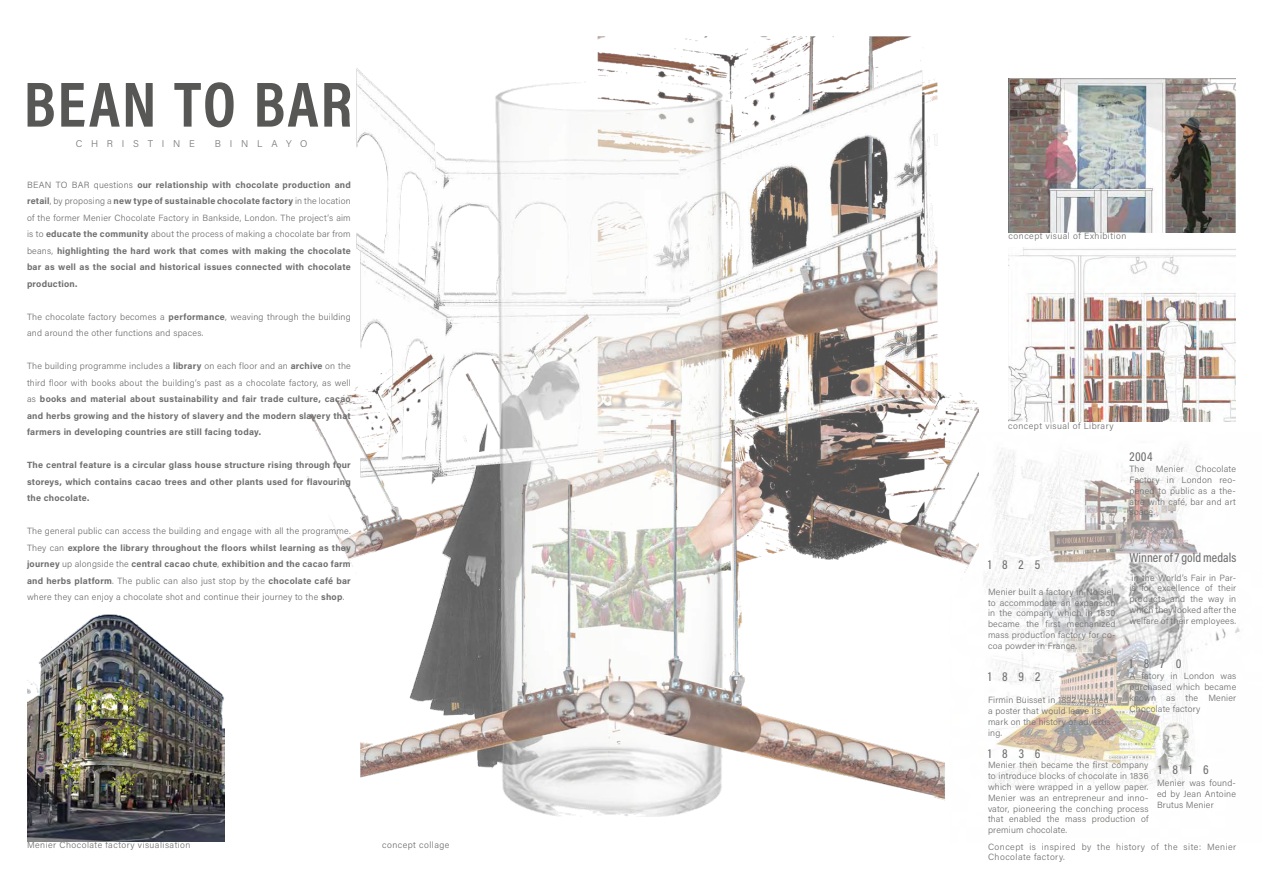
<style>
.page{position:relative;width:1263px;height:893px;background:#fff}
.page>*{position:absolute;margin:0;border:0;box-sizing:border-box;transform-origin:0 0}
.t1{font:64.5px "Acumin Variable Concept";letter-spacing:-.105em;color:#575756}
.t2{font:13.12px "Acumin Variable Concept";letter-spacing:-.015em;color:#706f6f}
.t3{font:13.12px "Acumin Variable Concept";letter-spacing:-.1em;color:#706f6f}
.t4{font:9.75px "Acumin Variable Concept";letter-spacing:.905em;color:#7c7b7b}
.t5{font:9px/10.8px "Acumin Variable Concept";letter-spacing:.035em;color:#706f6f;text-align:justify}
.t6{font:9px/10.8px "Acumin Variable Concept";letter-spacing:.06em;color:#706f6f}
</style>
<div class="page">
<img style="left:978px;top:447px;width:262px;height:342px">
<img style="left:306px;top:36px;width:672px;height:780px">
<img style="left:1008px;top:248px;width:228px;height:174px">
<img style="left:1008px;top:79px;width:228px;height:153px">
<img style="left:27px;top:614px;width:198px;height:228px">
<h1 class="t1" style="left:24px;top:60px;width:339px">BEAN TO BAR</h1>
<p class="t4" style="left:76px;top:137px;width:121px">CHRISTINE</p>
<p class="t4" style="left:215px;top:137px;width:94px">BINLAYO</p>
<p class="t5" style="left:27px;top:176px;width:325px;line-height:16.5px">BEAN TO BAR questions our relationship with chocolate production and retail, by proposing a new type of sustainable chocolate factory in the location of the former Menier Chocolate Factory in Bankside, London. The project’s aim is to educate the community about the process of making a chocolate bar from beans, highlighting the hard work that comes with making the chocolate bar as well as the social and historical issues connected with chocolate production.</p>
<p class="t5" style="left:27px;top:308px;width:325px;line-height:16.5px">The chocolate factory becomes a performance, weaving through the building and around the other functions and spaces.</p>
<p class="t5" style="left:27px;top:357px;width:325px;line-height:16.5px">The building programme includes a library on each floor and an archive on the third floor with books about the building’s past as a chocolate factory, as well as books and material about sustainability and fair trade culture, cacao and herbs growing and the history of slavery and the modern slavery that farmers in developing countries are still facing today.</p>
<p class="t5" style="left:27px;top:456px;width:325px;line-height:16.5px">The central feature is a circular glass house structure rising through four storeys, which contains cacao trees and other plants used for flavouring the chocolate.</p>
<p class="t5" style="left:27px;top:522px;width:325px;line-height:16.5px">The general public can access the building and engage with all the programme.<br>They can explore the library throughout the floors whilst learning as they journey up alongside the central cacao chute, exhibition and the cacao farm and herbs platform. The public can also just stop by the chocolate café bar where they can enjoy a chocolate shot and continue their journey to the shop.</p>
<p class="t6" style="left:27px;top:839px;width:165px">Menier Chocolate factory visualisation</p>
<p class="t6" style="left:382px;top:839px;width:69px">concept collage</p>
<p class="t6" style="left:1009px;top:230px;width:119px">concept visual of Exhibition</p>
<p class="t6" style="left:1008px;top:420px;width:107px">concept visual of Library</p>
<h2 class="t2" style="left:1129px;top:448px;width:26px">2004</h2>
<p class="t5" style="left:1129px;top:463px;width:16px">The</p>
<p class="t5" style="left:1156px;top:463px;width:29px">Menier</p>
<p class="t5" style="left:1129px;top:463px;width:108px;text-indent:66px">Chocolate Factory in London reo&shy;pened to public as a the&shy;atre with café, bar and art space.</p>
<h2 class="t3" style="left:1129px;top:549px;width:109px">Winner of 7 gold medals</h2>
<p class="t5" style="left:1129px;top:572px;width:108px">in the World’s Fair in Par&shy;is for excellence of their products and the way in which they looked after the welfare of their employees.</p>
<h2 class="t2" style="left:1129px;top:655px;width:55px">1870</h2>
<p class="t5" style="left:1129px;top:670px;width:108px">A fatory in London was purchased which became known as the Menier Chocolate factory</p>
<h2 class="t2" style="left:988px;top:556px;width:55px">1825</h2>
<p class="t5" style="left:988px;top:586px;width:129px">Menier built a factory in Noisiel. to accommodate an expansion in the company which in 1830 became the first mechanized mass production factory for co&shy;coa powder in France.</p>
<h2 class="t2" style="left:988px;top:668px;width:55px">1892</h2>
<p class="t5" style="left:988px;top:694px;width:128px;text-align:left">Firmin Buisset in 1892 created a poster that would leave its mark on the history of advertis&shy;ing.</p>
<p class="t5" style="left:988px;top:759px;width:162px">Menier then became the first company to introduce blocks of chocolate in 1836 which were wrapped in a yellow paper.<br>Menier was an entrepreneur and inno&shy;vator, pioneering the conching process that enabled the mass production of premium chocolate.</p>
<h2 class="t2" style="left:988px;top:744px;width:55px">1836</h2>
<h2 class="t2" style="left:1158px;top:760px;width:53px">1816</h2>
<p class="t5" style="left:1157px;top:777px;width:80px">Menier was found&shy;ed by Jean Antoine Brutus Menier</p>
<p class="t6" style="left:988px;top:841px;width:250px">Concept is inspired by the history of the site: Menier<br>Chocolate factory.</p>
</div>
